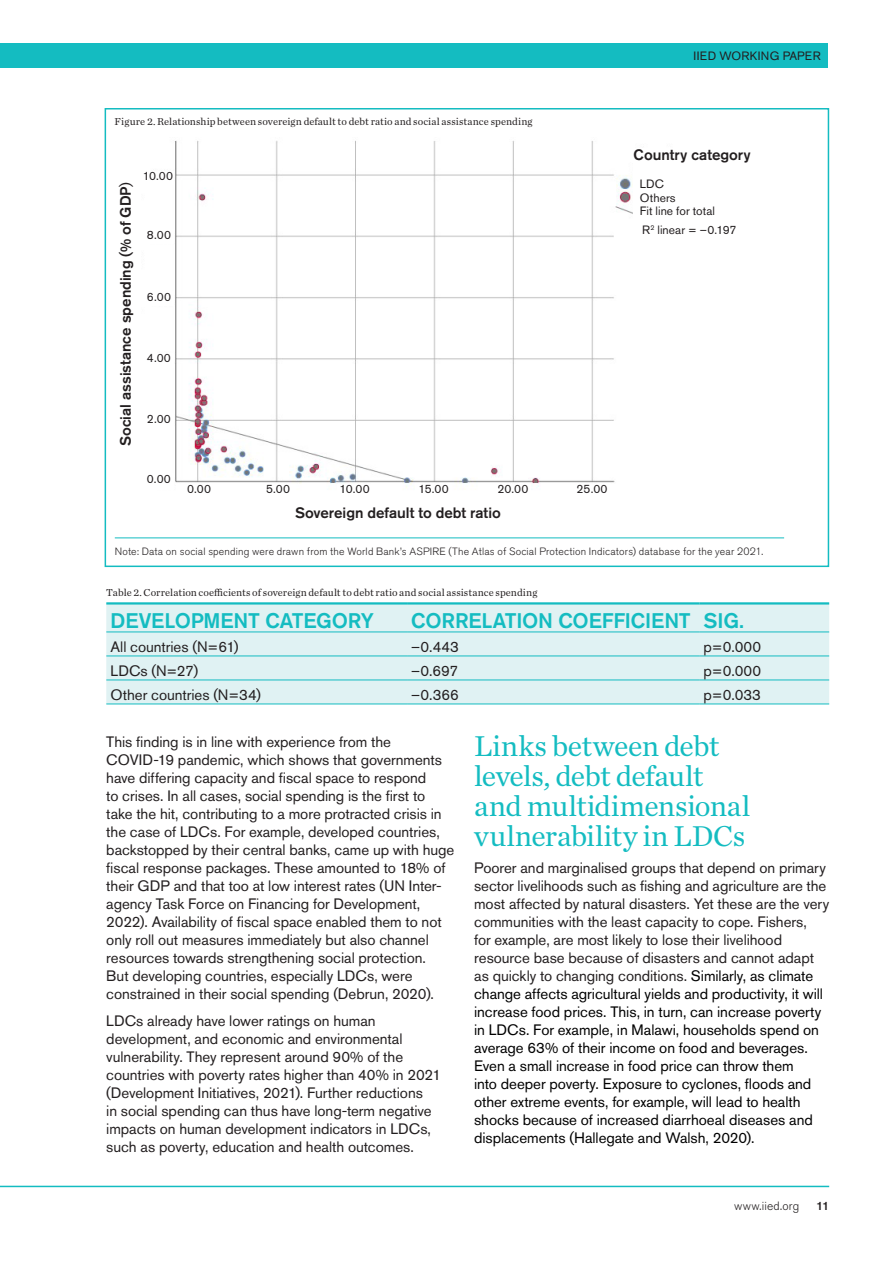
<style>
.page{position:relative;width:893px;height:1263px;background:#fff}
.page>*{position:absolute;margin:0;border:0;box-sizing:border-box;transform-origin:0 0}
.IIED_WP_Subheading{font:30px/30px "Chronicle Text G1";letter-spacing:-.015em;color:#14bcc1}
.IIED_WP_table_column{font:500 21px "Akzidenz Grotesk BE";letter-spacing:-.01em;color:#14bcc1}
.IIED_WP_Body_copy{font:15px/18px "Akzidenz Grotesk BE";letter-spacing:-.005em;color:#231f20}
.IIED_WP_Body_copy-2{font:15px/18px "Akzidenz Grotesk BE";color:#000}
.IIED_WP_table_body_c{font:15px "Akzidenz Grotesk BE";color:#231f20}
.IIED_WP_table_body_c-2{font:500 15px "Akzidenz Grotesk BE";letter-spacing:-.005em;color:#231f20}
.IIED_WP_table_body_c-3{font:12px "Akzidenz Grotesk BE";letter-spacing:.01em;color:#231f20}
.t1{font:300 12px "Akzidenz Grotesk BE";letter-spacing:.015em;color:#231f20}
.t2{font:500 12px "Akzidenz Grotesk BE";color:#231f20}
.IIED_WP_Figure_title{font:10.5px "Chronicle Text G1";letter-spacing:.005em;color:#231f20}
.IIED_WP_Figure_capti{font:300 10.5px "Akzidenz Grotesk BE";letter-spacing:.02em;color:#231f20}
.s1{font-weight:400}
.s2{color:#231f20}
</style>
<div class="page">
<div style="left:0;top:43px;width:828px;height:24px;background:#14bcc1"></div>
<hr style="left:0;top:1186px;width:829px;height:1px;background:#14bcc1">
<div style="left:106px;top:604px;width:723px;height:100px;background:#e0f2f3"></div>
<hr style="left:106px;top:655px;width:301px;height:1px;background:#14bcc1">
<hr style="left:407px;top:655px;width:292px;height:1px;background:#14bcc1">
<hr style="left:699px;top:655px;width:130px;height:1px;background:#14bcc1">
<hr style="left:106px;top:680px;width:301px;height:1px;background:#14bcc1">
<hr style="left:407px;top:680px;width:292px;height:1px;background:#14bcc1">
<hr style="left:699px;top:680px;width:130px;height:1px;background:#14bcc1">
<hr style="left:106px;top:602px;width:301px;height:2px;background:#14bcc1">
<hr style="left:407px;top:602px;width:292px;height:2px;background:#14bcc1">
<hr style="left:699px;top:602px;width:130px;height:2px;background:#14bcc1">
<hr style="left:106px;top:631px;width:301px;height:1px;background:#14bcc1">
<hr style="left:407px;top:631px;width:292px;height:1px;background:#14bcc1">
<hr style="left:699px;top:631px;width:130px;height:1px;background:#14bcc1">
<hr style="left:106px;top:704px;width:301px;height:1px;background:#14bcc1">
<hr style="left:407px;top:704px;width:292px;height:1px;background:#14bcc1">
<hr style="left:699px;top:704px;width:130px;height:1px;background:#14bcc1">
<div style="left:105px;top:108px;width:724px;height:459px;border:2px solid #14bcc1"></div>
<hr style="left:115px;top:537px;width:669px;height:1px;background:#14bcc1">
<img style="left:175px;top:140px;width:458px;height:350px">
<div style="left:614px;top:222px;width:172px;height:24px;background:#fff"></div>
<div style="left:187px;top:484px;width:34px;height:15px;background:#fff"></div>
<div style="left:261px;top:484px;width:34px;height:15px;background:#fff"></div>
<div style="left:338px;top:484px;width:34px;height:15px;background:#fff"></div>
<div style="left:417px;top:484px;width:34px;height:15px;background:#fff"></div>
<div style="left:496px;top:484px;width:34px;height:15px;background:#fff"></div>
<div style="left:575px;top:484px;width:34px;height:15px;background:#fff"></div>
<p class="IIED_WP_Figure_title" style="left:115px;top:113px;width:419px">Figure 2. Relationship between sovereign default to debt ratio and social assistance spending</p>
<p class="IIED_WP_table_body_c-2" style="left:116px;top:446px;width:266px;rotate:-90deg">Social assistance spending (% of GDP<span class="s1">)</span></p>
<p class="IIED_WP_table_body_c-3" style="left:143px;top:169px;width:32px">10.00</p>
<p class="IIED_WP_table_body_c-3" style="left:147px;top:227px;width:26px">8.00</p>
<p class="IIED_WP_table_body_c-3" style="left:147px;top:290px;width:26px">6.00</p>
<p class="IIED_WP_table_body_c-3" style="left:147px;top:351px;width:26px">4.00</p>
<p class="IIED_WP_table_body_c-3" style="left:147px;top:411px;width:26px">2.00</p>
<p class="IIED_WP_table_body_c-3" style="left:147px;top:471px;width:26px">0.00</p>
<p class="IIED_WP_table_body_c-3" style="left:187px;top:482px;width:26px">0.00</p>
<p class="IIED_WP_table_body_c-3" style="left:266px;top:482px;width:26px">5.00</p>
<p class="IIED_WP_table_body_c-3" style="left:339px;top:482px;width:32px">10.00</p>
<p class="IIED_WP_table_body_c-3" style="left:418px;top:482px;width:32px">15.00</p>
<p class="IIED_WP_table_body_c-3" style="left:498px;top:482px;width:32px">20.00</p>
<p class="IIED_WP_table_body_c-3" style="left:577px;top:482px;width:32px">25.00</p>
<p class="IIED_WP_table_body_c-2" style="left:295px;top:504px;width:207px">Sovereign default to debt ratio</p>
<p class="IIED_WP_table_body_c-3" style="left:693px;top:48px;width:129px">IIED WORKING PAPER</p>
<p class="IIED_WP_table_body_c-2" style="left:634px;top:146px;width:118px">Country category</p>
<p class="IIED_WP_table_body_c-3" style="left:640px;top:177px;width:26px">LDC</p>
<p class="IIED_WP_table_body_c-3" style="left:640px;top:190px;width:37px">Others</p>
<p class="IIED_WP_table_body_c-3" style="left:640px;top:203px;width:77px">Fit line for total</p>
<p class="IIED_WP_table_body_c-3" style="left:642px;top:222px;width:96px">R<sup>2</sup> linear = –0.197</p>
<p class="IIED_WP_Figure_capti" style="left:115px;top:546px;width:650px">Note: Data on social spending were drawn from the World Bank’s ASPIRE (The Atlas of Social Protection Indicators) database for the year 2021.</p>
<p class="IIED_WP_Figure_title" style="left:106px;top:585px;width:433px">Table 2. Correlation coefficients of sovereign default to debt ratio and social assistance spending</p>
<p class="IIED_WP_table_column" style="left:111px;top:607px;width:265px">DEVELOPMENT CATEGORY</p>
<p class="IIED_WP_table_column" style="left:411px;top:607px;width:281px">CORRELATION COEFFICIENT</p>
<p class="IIED_WP_table_column" style="left:703px;top:607px;width:42px">SIG.</p>
<p class="IIED_WP_table_body_c" style="left:111px;top:637px;width:129px">All countries (N=61)</p>
<p class="IIED_WP_table_body_c" style="left:411px;top:637px;width:49px">–0.443</p>
<p class="IIED_WP_table_body_c" style="left:703px;top:637px;width:59px">p=0.000</p>
<p class="IIED_WP_table_body_c" style="left:111px;top:661px;width:89px">LDCs (N=27)</p>
<p class="IIED_WP_table_body_c" style="left:411px;top:661px;width:48px">–0.697</p>
<p class="IIED_WP_table_body_c" style="left:703px;top:661px;width:59px">p=0.000</p>
<p class="IIED_WP_table_body_c" style="left:111px;top:685px;width:152px">Other countries (N=34)</p>
<p class="IIED_WP_table_body_c" style="left:411px;top:685px;width:49px">–0.366</p>
<p class="IIED_WP_table_body_c" style="left:703px;top:685px;width:59px">p=0.033</p>
<p class="IIED_WP_Body_copy" style="left:106px;top:733px;width:350px">This finding is in line with experience from the COVID-19 pandemic, which shows that governments have differing capacity and fiscal space to respond<br>to crises. In all cases, social spending is the first to take the hit, contributing to a more protracted crisis in the case of LDCs. For example, developed countries, backstopped by their central banks, came up with huge fiscal response packages. These amounted to 18% of their GDP and that too at low interest rates (UN Inter&shy;agency Task Force on Financing for Development, 2022). Availability of fiscal space enabled them to not only roll out measures immediately but also channel resources towards strengthening social protection.<br>But developing countries, especially LDCs, were constrained in their social spending (Debrun, 2020).</p>
<p class="IIED_WP_Body_copy" style="left:106px;top:1012px;width:337px">LDCs already have lower ratings on human development, and economic and environmental vulnerability. They represent around 90% of the countries with poverty rates higher than 40% in 2021 (Development Initiatives, 2021). Further reductions<br>in social spending can thus have long-term negative impacts on human development indicators in LDCs, such as poverty, education and health outcomes.</p>
<h3 class="IIED_WP_Subheading" style="left:474px;top:729px;width:278px">Links between debt levels, debt default and multidimensional vulnerability in LDCs</h3>
<p class="IIED_WP_Body_copy-2" style="left:474px;top:859px;width:357px"><span class="s2">Poorer and marginalised groups that depend on primary sector livelihoods such as fishing and agriculture are the most affected by natural disasters. Yet these are the very communities with the least capacity to cope. Fishers,<br>for example, are most likely to lose their livelihood resource base because of disasters and cannot adapt as quickly to changing conditions.</span> Similarly, as climate change affects agricultural yields and productivity, it will increase food prices. This, in turn, can increase poverty in LDCs. For example, in Malawi, households spend on average 63% of their income on food and beverages.<br>Even a small increase in food price can throw them<br>into deeper poverty. Exposure to cyclones, floods and other extreme events, for example, will lead to health shocks because of increased diarrhoeal diseases and displacements (Hallegate and Walsh, 2020).</p>
<p class="t1" style="left:734px;top:1199px;width:67px">www.iied.org</p>
<p class="t2" style="left:816px;top:1199px;width:14px">11</p>
</div>
